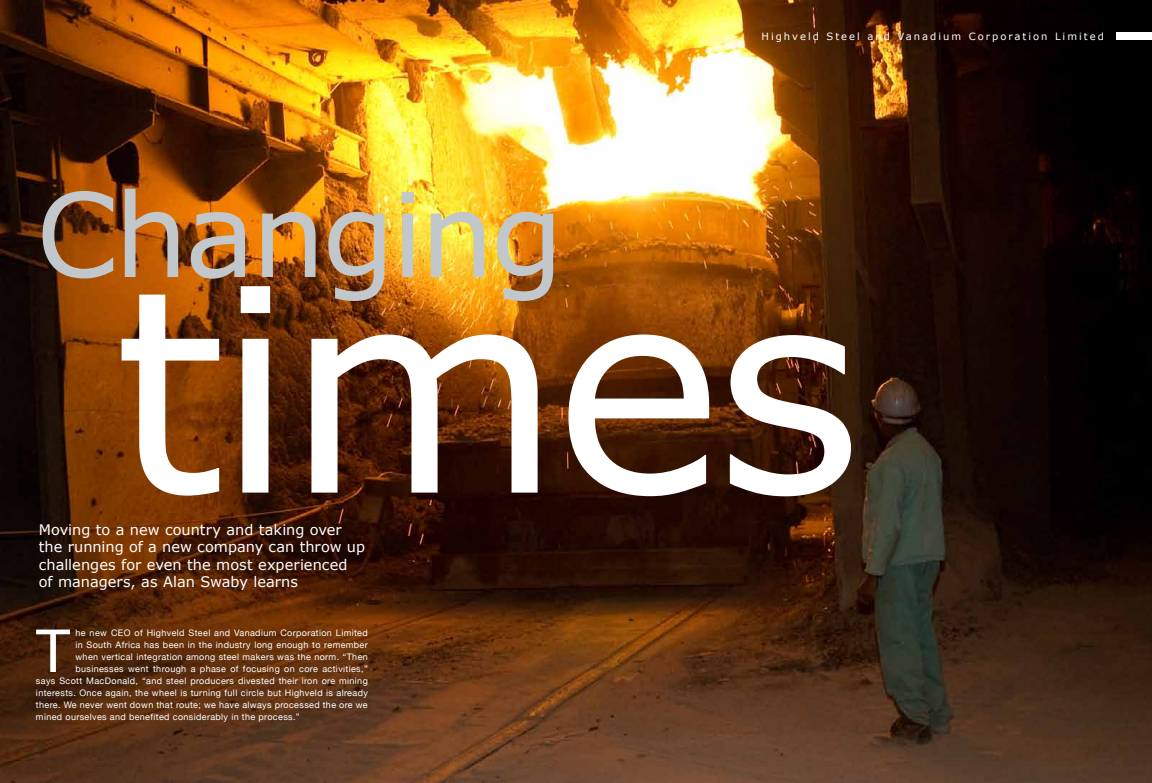
<style>
.page{position:relative;width:1152px;height:783px;background:#fff}
.page>*{position:absolute;margin:0;border:0;box-sizing:border-box;transform-origin:0 0}
.t1{font:282px "Verdana";letter-spacing:-.03em;color:#fff}
.t2{font:116.2px "Verdana";letter-spacing:-.03em;color:#c2c7cb}
.t3{font:59.4px "Helvetica Neue";color:#fff}
.t4{font:14.5px/17.4px "Verdana";color:#fff}
.t5{font:10px "Verdana";letter-spacing:.2em;color:#fff}
.t6{font:9px "Helvetica Neue";letter-spacing:.04em;color:#fff}
</style>
<div class="page">
<img style="left:0;top:0;width:1152px;height:783px">
<div style="left:1116px;top:32px;width:36px;height:8px;background:#fff"></div>
<p class="t5" style="left:762px;top:30px;width:344px">Highveld Steel and Vanadium Corporation Limited</p>
<h2 class="t2" style="left:36px;top:161px;width:529px">Changing</h2>
<h1 class="t1" style="left:113px;top:211px;width:751px">times</h1>
<h3 class="t4" style="left:39px;top:520px;width:328px">Moving to a new country and taking over the running of a new company can throw up</h3>
<h3 class="t4" style="left:39px;top:555px;width:310px">challenges for even the most experienced of managers, as Alan Swaby learns</h3>
<h3 class="t3" style="left:36px;top:615px;width:36px">T</h3>
<p class="t6" style="left:75px;top:627px;width:294px">he new CEO of Highveld Steel and Vanadium Corporation Limited</p>
<p class="t6" style="left:75px;top:639px;width:294px">in South Africa has been in the industry long enough to remember</p>
<p class="t6" style="left:75px;top:651px;width:294px">when vertical integration among steel makers was the norm. “Then</p>
<p class="t6" style="left:75px;top:663px;width:294px">businesses went through a phase of focusing on core activities,”</p>
<p class="t6" style="left:36px;top:675px;width:333px">says Scott MacDonald, “and steel producers divested their iron ore mining</p>
<p class="t6" style="left:36px;top:687px;width:333px">interests. Once again, the wheel is turning full circle but Highveld is already</p>
<p class="t6" style="left:36px;top:699px;width:333px">there. We never went down that route; we have always processed the ore we</p>
<p class="t6" style="left:36px;top:711px;width:265px">mined ourselves and benefited considerably in the process.”</p>
</div>
